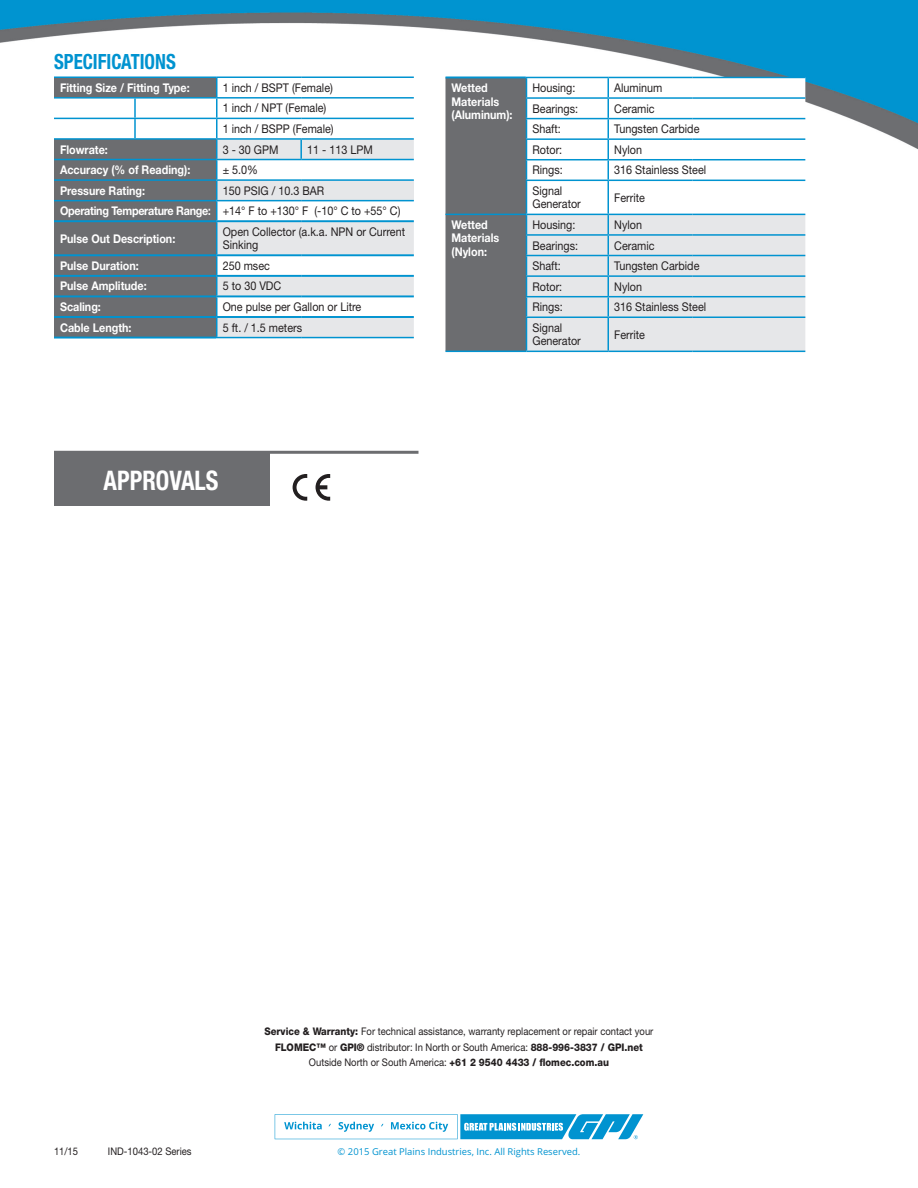
<style>
.page{position:relative;width:918px;height:1188px;background:#fff}
.page>*{position:absolute;margin:0;border:0;box-sizing:border-box;transform-origin:0 0}
.Heading_Blue{font:700 condensed 27px "Helvetica Neue LT Std";color:#fff;scale:.9 1}
.Heading_Blue-2{font:700 condensed 21px "Helvetica Neue LT Std";color:#0093d0;scale:.9 1}
.Body_Text{font:12px/13.5px "Helvetica Neue LT Std";color:#231f20;scale:.9 1}
.Body_Text-2{font:700 12px/13.5px "Helvetica Neue LT Std";color:#fff;scale:.9 1}
.Body_Text-3{font:700 12px "Helvetica Neue LT Std";letter-spacing:-.025em;color:#fff;scale:.9 1}
.Body_Text-4{font:10.5px "Helvetica Neue LT Std";color:#231f20;scale:.9 1}
.t1{font:9.45px "Open Sans";color:#0093d0}
.s1{font-stretch:condensed}
.s2{font-weight:800}
</style>
<div class="page">
<img style="left:0;top:0;width:918px;height:1140px">
<svg style="left:275px;top:1114px;width:368px;height:25px"></svg>
<svg style="left:54px;top:78px;width:360px;height:260px"></svg>
<hr style="left:217px;top:220px;width:84px;height:2px;background:#0093d0">
<hr style="left:301px;top:220px;width:113px;height:2px;background:#0093d0">
<hr style="left:217px;top:254px;width:84px;height:2px;background:#0093d0">
<hr style="left:301px;top:254px;width:113px;height:2px;background:#0093d0">
<hr style="left:217px;top:275px;width:84px;height:2px;background:#0093d0">
<hr style="left:301px;top:275px;width:113px;height:2px;background:#0093d0">
<hr style="left:217px;top:295px;width:84px;height:2px;background:#0093d0">
<hr style="left:301px;top:295px;width:113px;height:2px;background:#0093d0">
<hr style="left:217px;top:316px;width:84px;height:2px;background:#0093d0">
<hr style="left:301px;top:316px;width:113px;height:2px;background:#0093d0">
<hr style="left:54px;top:220px;width:81px;height:2px;background:#0093d0">
<hr style="left:135px;top:220px;width:82px;height:2px;background:#0093d0">
<hr style="left:54px;top:254px;width:81px;height:2px;background:#0093d0">
<hr style="left:135px;top:254px;width:82px;height:2px;background:#0093d0">
<hr style="left:54px;top:275px;width:81px;height:2px;background:#0093d0">
<hr style="left:135px;top:275px;width:82px;height:2px;background:#0093d0">
<hr style="left:54px;top:295px;width:81px;height:2px;background:#0093d0">
<hr style="left:135px;top:295px;width:82px;height:2px;background:#0093d0">
<hr style="left:54px;top:316px;width:81px;height:2px;background:#0093d0">
<hr style="left:135px;top:316px;width:82px;height:2px;background:#0093d0">
<hr style="left:54px;top:337px;width:81px;height:2px;background:#0093d0">
<hr style="left:135px;top:337px;width:81px;height:2px;background:#0093d0">
<hr style="left:135px;top:118px;width:82px;height:1px;background:#0093d0">
<hr style="left:54px;top:76px;width:81px;height:2px;background:#0093d0">
<hr style="left:135px;top:76px;width:82px;height:2px;background:#0093d0">
<hr style="left:217px;top:76px;width:84px;height:2px;background:#0093d0">
<hr style="left:301px;top:76px;width:113px;height:2px;background:#0093d0">
<hr style="left:217px;top:179px;width:84px;height:2px;background:#0093d0">
<hr style="left:301px;top:179px;width:113px;height:2px;background:#0093d0">
<svg style="left:446px;top:77px;width:359px;height:274px"></svg>
<hr style="left:693px;top:296px;width:112px;height:1px;background:#0093d0">
<hr style="left:526px;top:317px;width:82px;height:1px;background:#0093d0">
<hr style="left:526px;top:318px;width:1px;height:33px;background:#0093d0">
<hr style="left:608px;top:317px;width:85px;height:1px;background:#0093d0">
<hr style="left:608px;top:318px;width:1px;height:33px;background:#0093d0">
<hr style="left:693px;top:317px;width:112px;height:1px;background:#0093d0">
<hr style="left:446px;top:351px;width:80px;height:1px;background:#0093d0">
<hr style="left:526px;top:351px;width:82px;height:1px;background:#0093d0">
<hr style="left:608px;top:351px;width:85px;height:1px;background:#0093d0">
<hr style="left:693px;top:351px;width:112px;height:1px;background:#0093d0">
<hr style="left:446px;top:77px;width:80px;height:1px;background:#0093d0">
<svg style="left:293px;top:474px;width:14px;height:27px"></svg>
<svg style="left:316px;top:474px;width:14px;height:27px"></svg>
<hr style="left:54px;top:451px;width:364px;height:3px;background:#6c6d70">
<div style="left:54px;top:452px;width:216px;height:54px;background:#6c6d70"></div>
<p class="Heading_Blue-2" style="left:54px;top:49px;width:137px">SPECIFICATIONS</p>
<p class="Body_Text-2" style="left:60px;top:81px;width:146px">Fitting Size / Fitting Type:</p>
<p class="Body_Text" style="left:223px;top:81px;width:124px">1 inch / BSPT (Female)</p>
<p class="Body_Text" style="left:223px;top:101px;width:117px">1 inch / NPT (Female)</p>
<p class="Body_Text" style="left:223px;top:122px;width:125px">1 inch / BSPP (Female)</p>
<p class="Body_Text-2" style="left:60px;top:142px;width:55px">Flowrate:</p>
<p class="Body_Text" style="left:223px;top:142px;width:64px">3 - 30 GPM</p>
<p class="Body_Text" style="left:307px;top:142px;width:74px">11 - 113 LPM</p>
<p class="Body_Text-2" style="left:60px;top:163px;width:146px">Accuracy (% of Reading):</p>
<p class="Body_Text" style="left:223px;top:163px;width:41px">± 5.0%</p>
<p class="Body_Text-2" style="left:60px;top:183px;width:96px">Pressure Rating:</p>
<p class="Body_Text" style="left:223px;top:183px;width:114px">150 PSIG / 10.3 BAR</p>
<p class="Body_Text-3" style="left:60px;top:204px;width:169px">Operating Temperature Range<span class="s1">:</span></p>
<p class="Body_Text" style="left:223px;top:204px;width:199px">+14° F to +130° F (-10° C to +55° C)</p>
<p class="Body_Text-2" style="left:60px;top:231px;width:130px">Pulse Out Description:</p>
<p class="Body_Text" style="left:223px;top:225px;width:204px">Open Collector (a.k.a. NPN or Current<br>Sinking</p>
<p class="Body_Text-2" style="left:60px;top:259px;width:89px">Pulse Duration:</p>
<p class="Body_Text" style="left:223px;top:259px;width:54px">250 msec</p>
<p class="Body_Text-2" style="left:60px;top:279px;width:98px">Pulse Amplitude:</p>
<p class="Body_Text" style="left:223px;top:279px;width:67px">5 to 30 VDC</p>
<p class="Body_Text-2" style="left:60px;top:300px;width:47px">Scaling:</p>
<p class="Body_Text" style="left:223px;top:300px;width:156px">One pulse per Gallon or Litre</p>
<p class="Body_Text-2" style="left:60px;top:320px;width:81px">Cable Length:</p>
<p class="Body_Text" style="left:223px;top:320px;width:90px">5 ft. / 1.5 meters</p>
<p class="Body_Text-2" style="left:452px;top:81px;width:69px">Wetted<br>Materials (Aluminum):</p>
<p class="Body_Text" style="left:532px;top:81px;width:49px">Housing:</p>
<p class="Body_Text" style="left:614px;top:81px;width:55px">Aluminum</p>
<p class="Body_Text" style="left:532px;top:101px;width:52px">Bearings:</p>
<p class="Body_Text" style="left:614px;top:101px;width:46px">Ceramic</p>
<p class="Body_Text" style="left:532px;top:122px;width:33px">Shaft:</p>
<p class="Body_Text" style="left:614px;top:122px;width:96px">Tungsten Carbide</p>
<p class="Body_Text" style="left:532px;top:143px;width:35px">Rotor:</p>
<p class="Body_Text" style="left:614px;top:143px;width:32px">Nylon</p>
<p class="Body_Text" style="left:532px;top:163px;width:35px">Rings:</p>
<p class="Body_Text" style="left:614px;top:163px;width:104px">316 Stainless Steel</p>
<p class="Body_Text" style="left:532px;top:184px;width:55px">Signal<br>Generator</p>
<p class="Body_Text" style="left:614px;top:190px;width:36px">Ferrite</p>
<p class="Body_Text-2" style="left:452px;top:218px;width:55px">Wetted<br>Materials (Nylon:</p>
<p class="Body_Text" style="left:532px;top:218px;width:49px">Housing:</p>
<p class="Body_Text" style="left:614px;top:218px;width:32px">Nylon</p>
<p class="Body_Text" style="left:532px;top:238px;width:52px">Bearings:</p>
<p class="Body_Text" style="left:614px;top:238px;width:46px">Ceramic</p>
<p class="Body_Text" style="left:532px;top:259px;width:33px">Shaft:</p>
<p class="Body_Text" style="left:614px;top:259px;width:96px">Tungsten Carbide</p>
<p class="Body_Text" style="left:532px;top:280px;width:35px">Rotor:</p>
<p class="Body_Text" style="left:614px;top:280px;width:32px">Nylon</p>
<p class="Body_Text" style="left:532px;top:300px;width:35px">Rings:</p>
<p class="Body_Text" style="left:614px;top:300px;width:104px">316 Stainless Steel</p>
<p class="Body_Text" style="left:532px;top:321px;width:55px">Signal<br>Generator</p>
<p class="Body_Text" style="left:614px;top:327px;width:36px">Ferrite</p>
<p class="Heading_Blue" style="left:104px;top:464px;width:129px">APPROVALS</p>
<p class="Body_Text-4" style="left:54px;top:1145px;width:28px">11/15</p>
<p class="Body_Text-4" style="left:108px;top:1145px;width:94px">IND-1043-02 Series</p>
<p class="Body_Text-4" style="left:265px;top:1025px;width:434px"><span class="s2">Service &amp; Warranty:</span> For technical assistance, warranty replacement or repair contact your</p>
<p class="Body_Text-4" style="left:275px;top:1041px;width:410px"><span class="s2">FLOMEC™</span> or <span class="s2">GPI®</span> distributor: In North or South America: <span class="s2">888-996-3837 / GPI.net</span></p>
<p class="Body_Text-4" style="left:309px;top:1057px;width:335px">Outside North or South America: <span class="s2">+61 2 9540 4433 / flomec.com.au</span></p>
<p class="t1" style="left:338px;top:1145px;width:244px">© 2015 Great Plains Industries, Inc. All Rights Reserved.</p>
</div>
